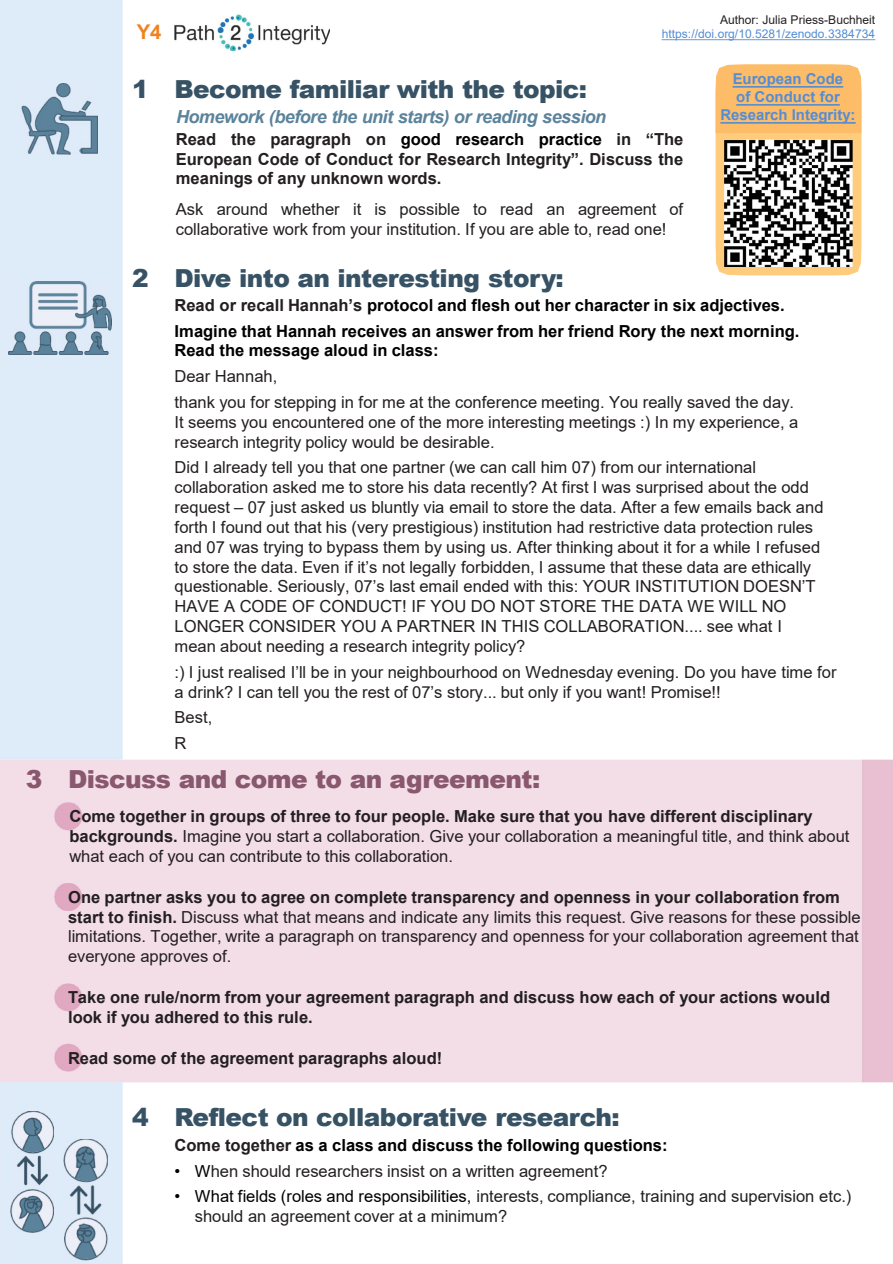
<style>
.page{position:relative;width:893px;height:1264px;background:#fff}
.page>*{position:absolute;margin:0;border:0;box-sizing:border-box;transform-origin:0 0}
.t1{font:900 24.9px "Arial";letter-spacing:-.02em;color:#365264}
.t2{font:900 24.9px "Arial";letter-spacing:-.02em;color:#89576e}
.t3{font:700 20.4px "Arial";color:#f18222}
.t4{font:italic 700 18px "Arial";letter-spacing:-.03em;color:#5b839c}
.t5{font:16.5px/19.8px "Arial";color:#231f20}
.t6{font:700 16.5px/19.8px "Arial";color:#231f20;text-align:justify}
.t7{font:700 16.5px/25.8px "Arial";color:#000}
.t8{font:700 15px/18px "Arial";color:#548dd4;text-align:center}
.t9{font:12px "Arial";letter-spacing:-.005em;color:#548dd4}
.t10{font:12px "Arial";color:#231f20}
.s1{color:#000}
.s2{color:#231f20}
.s3{font-weight:700}
</style>
<div class="page">
<svg style="left:661px;top:39px;width:214px;height:1px"></svg>
<div style="left:0;top:0;width:122px;height:759px;background:#deecf9"></div>
<img style="left:54px;top:802px;width:28px;height:28px">
<img style="left:54px;top:882px;width:28px;height:28px">
<img style="left:54px;top:983px;width:28px;height:28px">
<img style="left:54px;top:1043px;width:28px;height:28px">
<img style="left:22px;top:83px;width:75px;height:71px">
<img style="left:8px;top:282px;width:103px;height:72px">
<svg style="left:715px;top:64px;width:146px;height:211px"></svg>
<img style="left:174px;top:15px;width:156px;height:36px">
<div style="left:0;top:1081px;width:122px;height:182px;background:#deecf9"></div>
<img style="left:10px;top:1111px;width:43px;height:120px">
<img style="left:64px;top:1138px;width:43px;height:121px">
<p class="t3" style="left:137px;top:18px;width:26px">Y4</p>
<p class="t10" style="left:720px;top:11px;width:157px">Author: Julia Priess-Buchheit</p>
<p class="t9" style="left:661px;top:26px;width:215px">https://doi.org/10.5281/zenodo.3384734</p>
<h1 class="t1" style="left:132px;top:71px;width:456px">1 Become familiar with the topic:</h1>
<p class="t4" style="left:176px;top:105px;width:432px">Homework (before the unit starts) or reading session</p>
<p class="t6" style="left:176px;top:129px;width:509px">Read the paragraph on <span class="s1">good research practice</span> in “The European Code of Conduct for Research Integrity”. Discuss the meanings of any unknown words.</p>
<p class="t5" style="left:176px;top:199px;width:508px">Ask around whether it is possible to read an agreement of collaborative work from your institution. If you are able to, read one!</p>
<h1 class="t1" style="left:132px;top:259px;width:433px">2 Dive into an interesting story:</h1>
<p class="t8" style="left:720px;top:70px;width:137px">European Code<br>of Conduct for<br>Research Integrity:</p>
<p class="t7" style="left:174px;top:292px;width:626px"><span class="s2">Read or recall Hannah’s</span> protocol and flesh out her character in six adjectives.<br>Imagine that Hannah receives an answer from her friend Rory the next morning.</p>
<p class="t7" style="left:174px;top:338px;width:265px">Read the message aloud in class:</p>
<p class="t5" style="left:174px;top:363px;width:621px;line-height:25.8px">Dear Hannah,<br>thank you for stepping in for me at the conference meeting. You really saved the day.</p>
<p class="t5" style="left:174px;top:412px;width:625px">It seems you encountered one of the more interesting meetings :) In my experience, a research integrity policy would be desirable.</p>
<p class="t5" style="left:174px;top:457px;width:650px">Did I already tell you that one partner (we can call him 07) from our international collaboration asked me to store his data recently? At first I was surprised about the odd request – 07 just asked us bluntly via email to store the data. After a few emails back and forth I found out that his (very prestigious) institution had restrictive data protection rules and 07 was trying to bypass them by using us. After thinking about it for a while I refused to store the data. Even if it’s not legally forbidden, I assume that these data are ethically questionable. Seriously, 07’s last email ended with this: YOUR INSTITUTION DOESN’T HAVE A CODE OF CONDUCT! IF YOU DO NOT STORE THE DATA WE WILL NO LONGER CONSIDER YOU A PARTNER IN THIS COLLABORATION.... see what I mean about needing a research integrity policy?</p>
<p class="t5" style="left:174px;top:661px;width:663px">:) I just realised I’ll be in your neighbourhood on Wednesday evening. Do you have time for a drink? I can tell you the rest of 07’s story... but only if you want! Promise!!</p>
<p class="t5" style="left:174px;top:704px;width:39px;line-height:25.8px">Best,<br>R</p>
<h1 class="t2" style="left:26px;top:761px;width:516px">3 Discuss and come to an agreement:</h1>
<p class="t5" style="left:69px;top:806px;width:781px"><span class="s3">Come together in groups of three to four people. Make sure that you have different disciplinary backgrounds.</span> Imagine you start a collaboration. Give your collaboration a meaningful title, and think about what each of you can contribute to this collaboration.</p>
<p class="t5" style="left:68px;top:886px;width:794px"><span class="s3">One partner asks you to agree on complete transparency and openness in your collaboration from start to finish.</span> Discuss what that means and indicate any limits this request. Give reasons for these possible limitations. Together, write a paragraph on transparency and openness for your collaboration agreement that everyone approves of.</p>
<p class="t6" style="left:68px;top:987px;width:763px">Take one rule/norm from your agreement paragraph and discuss how each of your actions would look if you adhered to this rule.</p>
<p class="t6" style="left:68px;top:1047px;width:375px">Read some of the agreement paragraphs aloud!</p>
<h1 class="t1" style="left:132px;top:1098px;width:489px">4 Reflect on collaborative research:</h1>
<p class="t7" style="left:175px;top:1131px;width:494px"><span class="s2">Come together</span> as a class and discuss the following questions:</p>
<p class="t5" style="left:175px;top:1160px;width:434px"><span class="s1">• W</span>hen should researchers insist on a written agreement?</p>
<p class="t5" style="left:195px;top:1186px;width:658px;text-indent:-20px"><span class="s1">• What fields (roles and responsibilities,</span> interests, compliance, training and supervision etc.) should an agreement cover at a minimum?</p>
</div>
